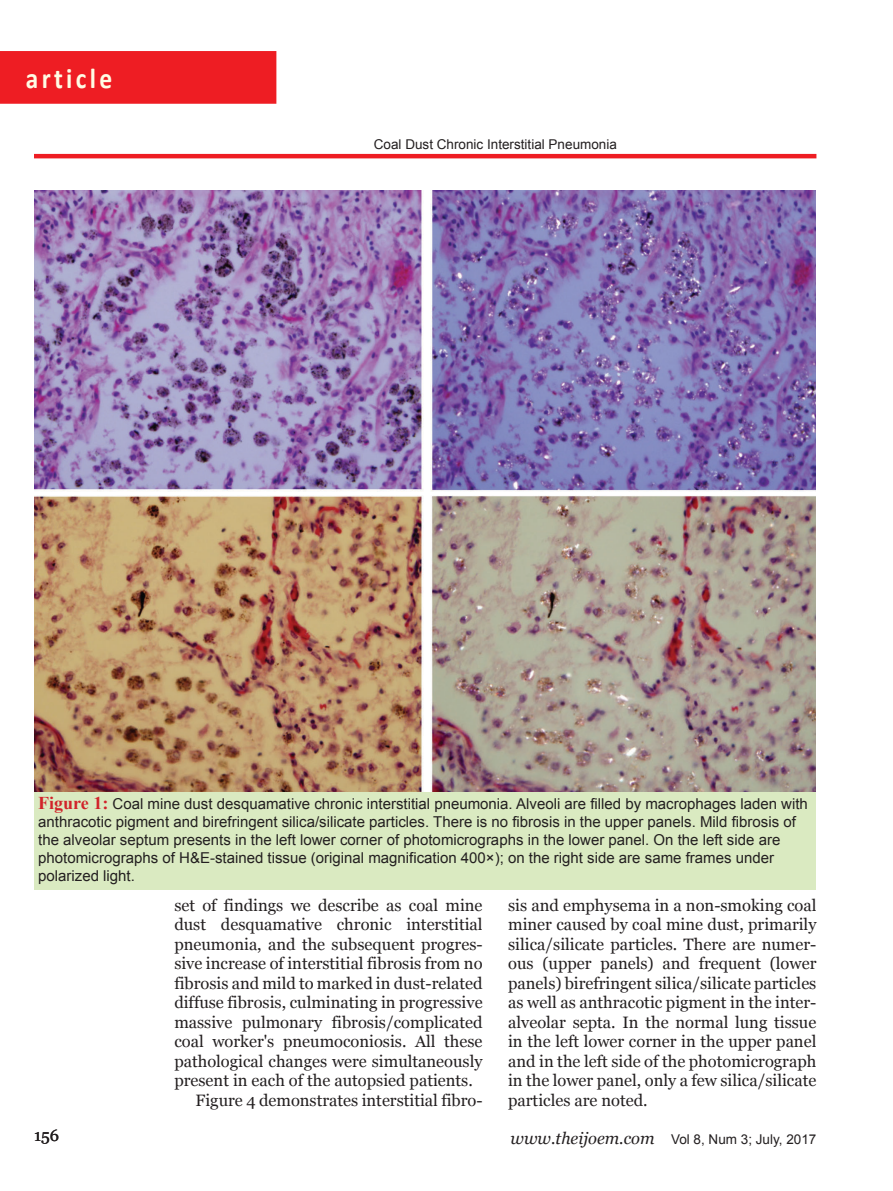
<style>
.page{position:relative;width:893px;height:1191px;background:#fff}
.page>*{position:absolute;margin:0;border:0;box-sizing:border-box;transform-origin:0 0}
.t1{font:700 28.8px "Calibri";letter-spacing:.13em;color:#fffce4;scale:.88 1}
.body{font:16.5px/19.5px "Georgia";color:#231f20;text-align:justify}
.Legend{font:15px/18px "Arial";color:#231f20}
.Running_Title{font:13.5px "Arial";color:#231f20}
.s1{font-family:"Times New Roman";font-weight:700;font-size:18px;color:#d1232a}
.s2{font-family:"Georgia";font-style:italic;font-size:16.5px}
</style>
<div class="page">
<hr style="left:34px;top:154px;width:782px;height:4px;background:#ee1d23">
<div style="left:0;top:51px;width:276px;height:53px;background:#ee1d23"></div>
<img style="left:34px;top:191px;width:781px;height:600px">
<div style="left:34px;top:791px;width:781px;height:98px;background:#daeac1"></div>
<h1 class="t1" style="left:26px;top:60px;width:99px">article</h1>
<p class="Running_Title" style="left:374px;top:136px;width:245px">Coal Dust Chronic Interstitial Pneumonia</p>
<p class="Legend" style="left:38px;top:794px;width:771px"><span class="s1">Figure 1:</span> Coal mine dust desquamative chronic interstitial pneumonia. Alveoli are filled by macrophages laden with anthracotic pigment and birefringent silica/silicate particles. There is no fibrosis in the upper panels. Mild fibrosis of the alveolar septum presents in the left lower corner of photomicrographs in the lower panel. On the left side are photomicrographs of H&amp;E-stained tissue (original magnification 400×); on the right side are same frames under polarized light.</p>
<p class="body" style="left:174px;top:895px;width:310px">set of findings we describe as coal mine dust desquamative chronic interstitial pneumonia, and the subsequent progres&shy;sive increase of interstitial fibrosis from no fibrosis and mild to marked in dust-related diffuse fibrosis, culminating in progressive massive pulmonary fibrosis/complicated coal worker's pneumoconiosis. All these pathological changes were simultaneously present in each of the autopsied patients.</p>
<p class="body" style="left:196px;top:1090px;width:289px">Figure 4 demonstrates interstitial fibro-</p>
<p class="body" style="left:508px;top:895px;width:310px">sis and emphysema in a non-smoking coal miner caused by coal mine dust, primarily silica/silicate particles. There are numer&shy;ous (upper panels) and frequent (lower panels) birefringent silica/silicate particles as well as anthracotic pigment in the inter&shy;alveolar septa. In the normal lung tissue in the left lower corner in the upper panel and in the left side of the photomicrograph in the lower panel, only a few silica/silicate particles are noted.</p>
<p class="body" style="left:34px;top:1125px;width:27px">156</p>
<p class="Running_Title" style="left:510px;top:1130px;width:307px"><span class="s2">www.theijoem.com</span> Vol 8, Num 3; July, 2017</p>
</div>
